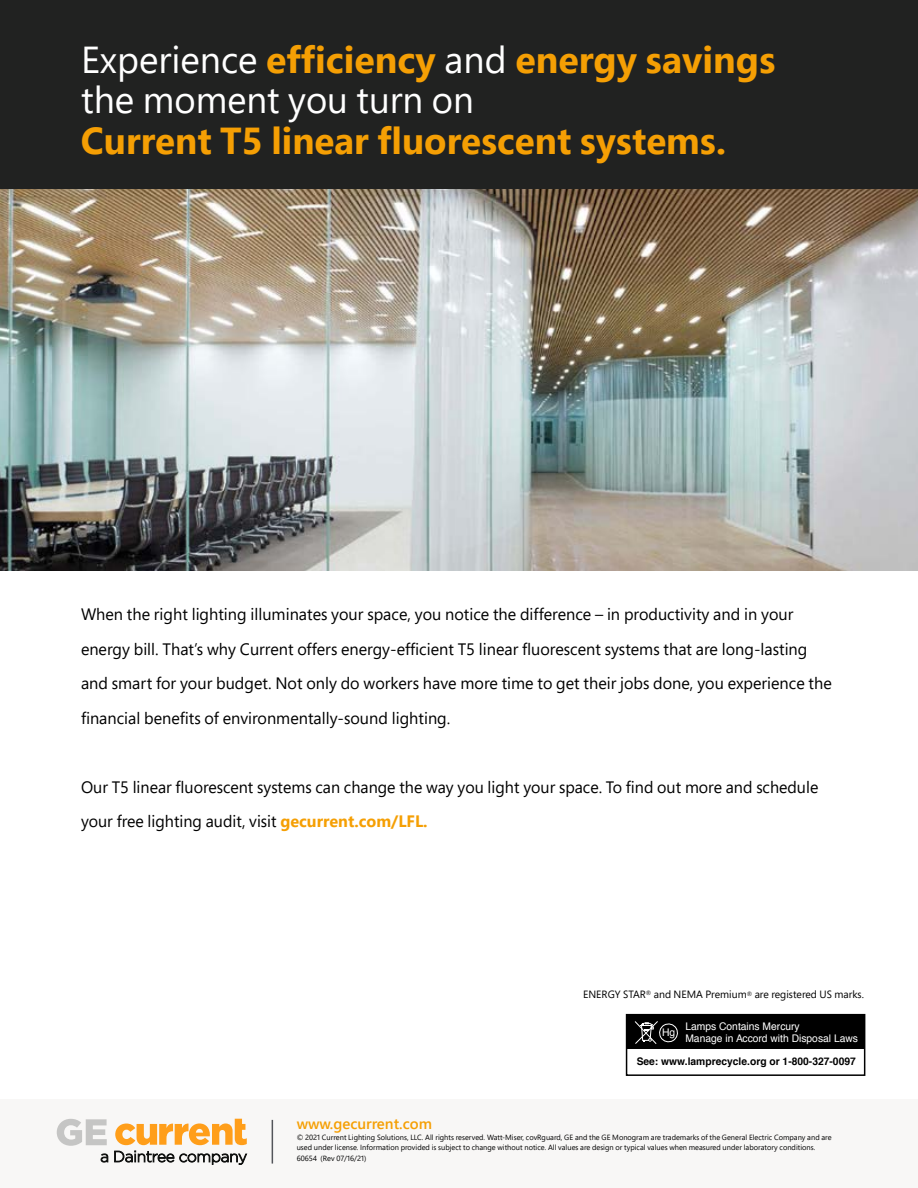
<style>
.page{position:relative;width:918px;height:1188px;background:#fff}
.page>*{position:absolute;margin:0;border:0;box-sizing:border-box;transform-origin:0 0}
.t1{font:37.5px/40.5px "Segoe Pro";color:#fff}
.t2{font:700 37.5px "Segoe Pro";color:#f59f04}
.t3{font:16.5px/34.5px "Segoe Pro";color:#000}
.t4{font:600 15px "Segoe Pro";color:#f59f04}
.t5{font:10.5px/12px "Helvetica";color:#fff}
.t6{font:10.5px "Segoe Pro";color:#000}
.t7{font:700 10.5px "Helvetica";color:#000}
.t8{font:7.5px/10.5px "Segoe Pro";color:#000}
.s1{font-weight:700;color:#f59f04}
</style>
<div class="page">
<img style="left:0;top:189px;width:918px;height:381px">
<div style="left:0;top:1099px;width:918px;height:89px;background:#f8f7f6"></div>
<hr style="left:272px;top:1120px;width:1px;height:44px;background:#53555a">
<svg style="left:101px;top:1154px;width:7px;height:8px"></svg>
<svg style="left:114px;top:1151px;width:133px;height:14px"></svg>
<svg style="left:57px;top:1119px;width:50px;height:27px"></svg>
<svg style="left:115px;top:1119px;width:132px;height:26px"></svg>
<div style="left:626px;top:1014px;width:239px;height:62px;border:2px solid #000"></div>
<div style="left:627px;top:1015px;width:238px;height:34px;background:#000"></div>
<svg style="left:634px;top:1021px;width:44px;height:23px"></svg>
<div style="left:0;top:0;width:918px;height:189px;background:#212221"></div>
<h1 class="t1" style="left:81px;top:38px;width:696px">Experience <span class="s1">efficiency</span> and <span class="s1">energy savings </span>the moment you turn on</h1>
<h1 class="t2" style="left:81px;top:114px;width:647px">Current T5 linear fluorescent systems.</h1>
<p class="t3" style="left:81px;top:597px;width:752px">When the right lighting illuminates your space, you notice the difference – in productivity and in your energy bill. That’s why Current offers energy-efficient T5 linear fluorescent systems that are long-lasting and smart for your budget. Not only do workers have more time to get their jobs done, you experience the financial benefits of environmentally-sound lighting.</p>
<p class="t3" style="left:81px;top:769px;width:739px">Our T5 linear fluorescent systems can change the way you light your space. To find out more and schedule your free lighting audit, visit <span class="s1">gecurrent.com/LFL.</span></p>
<p class="t6" style="left:583px;top:987px;width:282px">ENERGY STAR<sup>®</sup> and NEMA Premium<sup>®</sup> are registered US marks.</p>
<p class="t5" style="left:662px;top:1026px;width:15px">Hg</p>
<p class="t5" style="left:685px;top:1021px;width:174px">Lamps Contains Mercury<br>Manage in Accord with Disposal Laws</p>
<p class="t7" style="left:637px;top:1053px;width:221px">See: www.lamprecycle.org or 1-800-327-0097</p>
<p class="t4" style="left:297px;top:1114px;width:137px">www.gecurrent.com</p>
<p class="t8" style="left:297px;top:1132px;width:536px">© 2021 Current Lighting Solutions, LLC. All rights reserved. Watt-Miser, covRguard, GE and the GE Monogram are trademarks of the General Electric Company and are used under license. Information provided is subject to change without notice. All values are design or typical values when measured under laboratory conditions.<br>60654 (Rev 07/16/21)</p>
</div>
